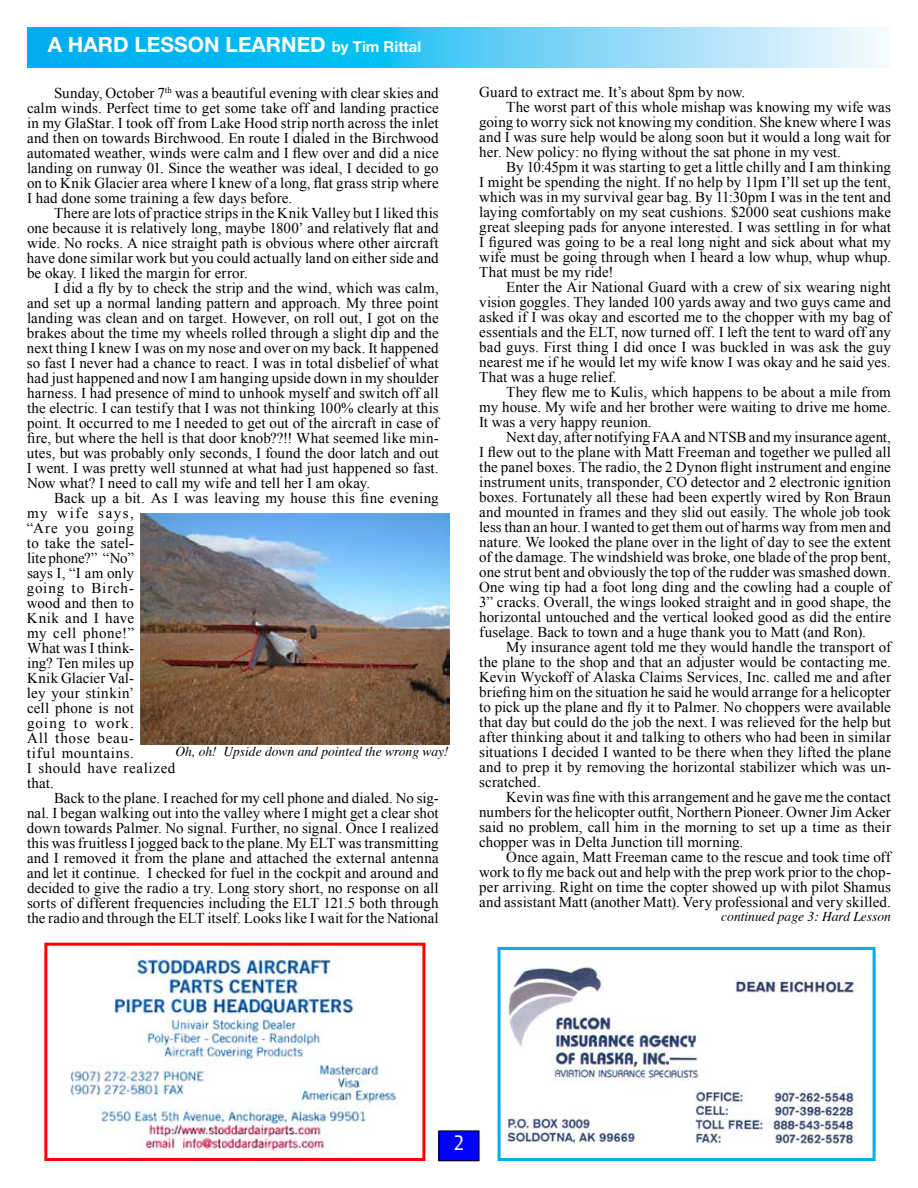
<style>
.page{position:relative;width:918px;height:1188px;background:#fff}
.page>*{position:absolute;margin:0;border:0;box-sizing:border-box;transform-origin:0 0}
.t1{font:700 21px "Helvetica Neue";color:#fff}
.t2{font:21px "Andale Mono";color:#fff}
.t3{font:15px/15px "Times New Roman";letter-spacing:.005em;color:#000;text-align:justify}
.t4{font:15px/15px "Times New Roman";letter-spacing:.025em;color:#000}
.t5{font:italic 13.5px "Times";color:#000}
.s1{font-size:15px}
</style>
<div class="page">
<div style="left:439px;top:1131px;width:40px;height:30px;background:#00f"></div>
<img style="left:70px;top:953px;width:329px;height:198px">
<div style="left:44px;top:943px;width:381px;height:218px;border:3px solid #f00"></div>
<img style="left:506px;top:967px;width:352px;height:182px">
<div style="left:498px;top:947px;width:378px;height:214px;border:3px solid #00adef"></div>
<svg style="left:27px;top:27px;width:857px;height:41px;background:#55ccf5"></svg>
<img style="left:141px;top:513px;width:308px;height:231px">
<h1 class="t1" style="left:48px;top:31px;width:375px">A HARD LESSON LEARNED <span class="s1">by Tim Rittal</span></h1>
<p class="t3" style="left:27px;top:85px;width:413px;text-indent:27px">Sunday, October 7<sup>th</sup> was a beautiful evening with clear skies and calm winds. Perfect time to get some take off and landing practice in my GlaStar. I took off from Lake Hood strip north across the inlet and then on towards Birchwood. En route I dialed in the Birchwood automated weather, winds were calm and I flew over and did a nice landing on runway 01. Since the weather was ideal, I decided to go on to Knik Glacier area where I knew of a long, flat grass strip where I had done some training a few days before.</p>
<p class="t3" style="left:27px;top:205px;width:413px;text-indent:27px">There are lots of practice strips in the Knik Valley but I liked this one because it is relatively long, maybe 1800’ and relatively flat and wide. No rocks. A nice straight path is obvious where other aircraft have done similar work but you could actually land on either side and be okay. I liked the margin for error.</p>
<p class="t3" style="left:27px;top:280px;width:413px;text-indent:27px">I did a fly by to check the strip and the wind, which was calm, and set up a normal landing pattern and approach. My three point landing was clean and on target. However, on roll out, I got on the brakes about the time my wheels rolled through a slight dip and the next thing I knew I was on my nose and over on my back. It happened so fast I never had a chance to react. I was in total disbelief of what had just happened and now I am hanging upside down in my shoulder harness. I had presence of mind to unhook myself and switch off all the electric. I can testify that I was not thinking 100% clearly at this point. It occurred to me I needed to get out of the aircraft in case of fire, but where the hell is that door knob??!! What seemed like min&shy;utes, but was probably only seconds, I found the door latch and out I went. I was pretty well stunned at what had just happened so fast.<br>Now what? I need to call my wife and tell her I am okay.</p>
<p class="t4" style="left:27px;top:490px;width:413px;text-indent:27px">Back up a bit. As I was leaving my house this fine evening my wife says,<br>“Are you going<br>to take the satel-<br>lite phone?” “No”<br>says I, “I am only<br>going to Birch-<br>wood and then to<br>Knik and I have<br>my cell phone!”<br>What was I think-<br>ing? Ten miles up<br>Knik Glacier Val-<br>ley your stinkin’<br>cell phone is not<br>going to work.<br>All those beau-<br>tiful mountains.<br>I should have realized<br>that.</p>
<p class="t3" style="left:27px;top:790px;width:413px;text-indent:27px">Back to the plane. I reached for my cell phone and dialed. No sig&shy;nal. I began walking out into the valley where I might get a clear shot down towards Palmer. No signal. Further, no signal. Once I realized this was fruitless I jogged back to the plane. My ELT was transmitting and I removed it from the plane and attached the external antenna and let it continue. I checked for fuel in the cockpit and around and decided to give the radio a try. Long story short, no response on all sorts of different frequencies including the ELT 121.5 both through the radio and through the ELT itself. Looks like I wait for the National</p>
<p class="t5" style="left:176px;top:740px;width:275px">Oh, oh! Upside down and pointed the wrong way!</p>
<p class="t3" style="left:479px;top:85px;width:268px">Guard to extract me. It’s about 8pm by now.</p>
<p class="t3" style="left:506px;top:100px;width:386px">The worst part of this whole mishap was knowing my wife was</p>
<p class="t3" style="left:479px;top:115px;width:413px">going to worry sick not knowing my condition. She knew where I was</p>
<p class="t3" style="left:479px;top:130px;width:413px">and I was sure help would be along soon but it would a long wait for</p>
<p class="t3" style="left:479px;top:145px;width:363px">her. New policy: no flying without the sat phone in my vest.</p>
<p class="t3" style="left:506px;top:160px;width:386px">By 10:45pm it was starting to get a little chilly and I am thinking</p>
<p class="t3" style="left:479px;top:175px;width:413px">I might be spending the night. If no help by 11pm I’ll set up the tent,</p>
<p class="t3" style="left:479px;top:190px;width:413px">which was in my survival gear bag. By 11:30pm I was in the tent and</p>
<p class="t3" style="left:479px;top:205px;width:413px">laying comfortably on my seat cushions. $2000 seat cushions make</p>
<p class="t3" style="left:479px;top:220px;width:413px">great sleeping pads for anyone interested. I was settling in for what</p>
<p class="t3" style="left:479px;top:235px;width:413px">I figured was going to be a real long night and sick about what my</p>
<p class="t3" style="left:479px;top:250px;width:413px">wife must be going through when I heard a low whup, whup whup.</p>
<p class="t3" style="left:479px;top:265px;width:136px">That must be my ride!</p>
<p class="t3" style="left:506px;top:280px;width:386px">Enter the Air National Guard with a crew of six wearing night</p>
<p class="t3" style="left:479px;top:295px;width:413px">vision goggles. They landed 100 yards away and two guys came and</p>
<p class="t3" style="left:479px;top:310px;width:413px">asked if I was okay and escorted me to the chopper with my bag of</p>
<p class="t3" style="left:479px;top:325px;width:413px">essentials and the ELT, now turned off. I left the tent to ward off any</p>
<p class="t3" style="left:479px;top:340px;width:413px">bad guys. First thing I did once I was buckled in was ask the guy</p>
<p class="t3" style="left:479px;top:355px;width:413px">nearest me if he would let my wife know I was okay and he said yes.</p>
<p class="t3" style="left:479px;top:370px;width:139px">That was a huge relief.</p>
<p class="t3" style="left:506px;top:385px;width:386px">They flew me to Kulis, which happens to be about a mile from</p>
<p class="t3" style="left:479px;top:400px;width:413px">my house. My wife and her brother were waiting to drive me home.</p>
<p class="t3" style="left:479px;top:415px;width:174px">It was a very happy reunion.</p>
<p class="t3" style="left:506px;top:430px;width:386px">Next day, after notifying FAA and NTSB and my insurance agent,</p>
<p class="t3" style="left:479px;top:445px;width:413px">I flew out to the plane with Matt Freeman and together we pulled all</p>
<p class="t3" style="left:479px;top:460px;width:413px">the panel boxes. The radio, the 2 Dynon flight instrument and engine</p>
<p class="t3" style="left:479px;top:475px;width:413px">instrument units, transponder, CO detector and 2 electronic ignition</p>
<p class="t3" style="left:479px;top:490px;width:413px">boxes. Fortunately all these had been expertly wired by Ron Braun</p>
<p class="t3" style="left:479px;top:505px;width:413px">and mounted in frames and they slid out easily. The whole job took</p>
<p class="t3" style="left:479px;top:520px;width:413px">less than an hour. I wanted to get them out of harms way from men and</p>
<p class="t3" style="left:479px;top:535px;width:413px">nature. We looked the plane over in the light of day to see the extent</p>
<p class="t3" style="left:479px;top:550px;width:413px">of the damage. The windshield was broke, one blade of the prop bent,</p>
<p class="t3" style="left:479px;top:565px;width:413px">one strut bent and obviously the top of the rudder was smashed down.</p>
<p class="t3" style="left:479px;top:580px;width:413px">One wing tip had a foot long ding and the cowling had a couple of</p>
<p class="t3" style="left:479px;top:595px;width:413px">3” cracks. Overall, the wings looked straight and in good shape, the</p>
<p class="t3" style="left:479px;top:610px;width:413px">horizontal untouched and the vertical looked good as did the entire</p>
<p class="t3" style="left:479px;top:625px;width:388px">fuselage. Back to town and a huge thank you to Matt (and Ron).</p>
<p class="t3" style="left:506px;top:640px;width:386px">My insurance agent told me they would handle the transport of</p>
<p class="t3" style="left:479px;top:655px;width:413px">the plane to the shop and that an adjuster would be contacting me.</p>
<p class="t3" style="left:479px;top:670px;width:413px">Kevin Wyckoff of Alaska Claims Services, Inc. called me and after</p>
<p class="t3" style="left:479px;top:685px;width:413px">briefing him on the situation he said he would arrange for a helicopter</p>
<p class="t3" style="left:479px;top:700px;width:413px">to pick up the plane and fly it to Palmer. No choppers were available</p>
<p class="t3" style="left:479px;top:715px;width:413px">that day but could do the job the next. I was relieved for the help but</p>
<p class="t3" style="left:479px;top:730px;width:413px">after thinking about it and talking to others who had been in similar</p>
<p class="t3" style="left:479px;top:745px;width:413px">situations I decided I wanted to be there when they lifted the plane</p>
<p class="t3" style="left:479px;top:760px;width:413px">and to prep it by removing the horizontal stabilizer which was un-</p>
<p class="t3" style="left:479px;top:775px;width:63px">scratched.</p>
<p class="t3" style="left:506px;top:790px;width:386px">Kevin was fine with this arrangement and he gave me the contact</p>
<p class="t3" style="left:479px;top:805px;width:413px">numbers for the helicopter outfit, Northern Pioneer. Owner Jim Acker</p>
<p class="t3" style="left:479px;top:820px;width:413px">said no problem, call him in the morning to set up a time as their</p>
<p class="t3" style="left:479px;top:835px;width:266px">chopper was in Delta Junction till morning.</p>
<p class="t3" style="left:506px;top:850px;width:386px">Once again, Matt Freeman came to the rescue and took time off</p>
<p class="t3" style="left:479px;top:865px;width:413px">work to fly me back out and help with the prep work prior to the chop-</p>
<p class="t3" style="left:479px;top:880px;width:413px">per arriving. Right on time the copter showed up with pilot Shamus</p>
<p class="t3" style="left:479px;top:895px;width:413px">and assistant Matt (another Matt). Very professional and very skilled.</p>
<p class="t5" style="left:721px;top:904px;width:171px">continued page 3: Hard Lesson</p>
<h1 class="t2" style="left:453px;top:1131px;width:14px">2</h1>
</div>
